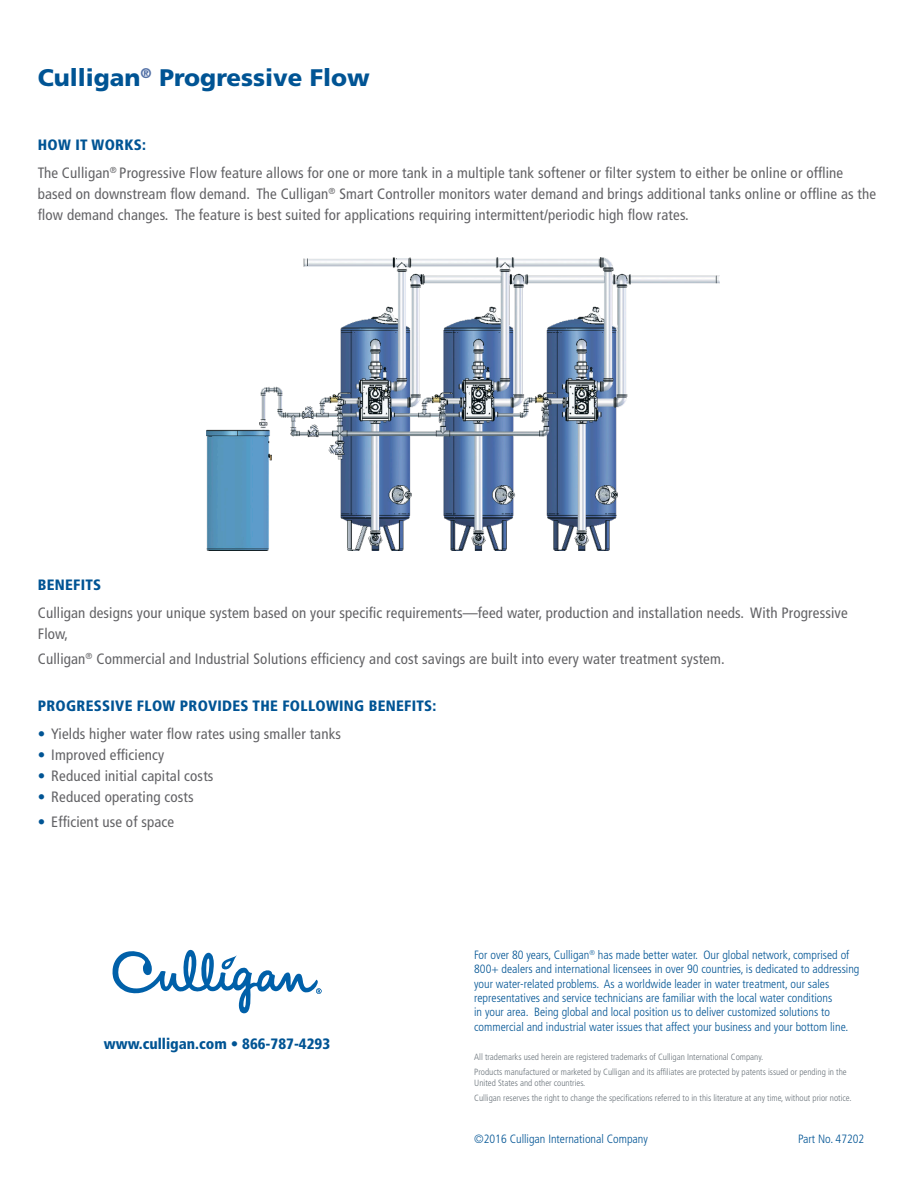
<style>
.page{position:relative;width:918px;height:1188px;background:#fff}
.page>*{position:absolute;margin:0;border:0;box-sizing:border-box;transform-origin:0 0}
.t1{font:900 24px "Frutiger LT Std";color:#005494}
.t2{font:condensed 15px/21px "Frutiger LT Std";letter-spacing:.01em;color:#636366}
.t3{font:900 condensed 15px "Frutiger LT Std";letter-spacing:.02em;color:#005494}
.t4{font:900 condensed 15px "Frutiger LT Std";color:#005494}
.t5{font:300 condensed 12px/14.4px "Frutiger LT Std";color:#005494}
.t6{font:300 condensed 9px/15.1px "Frutiger LT Std";color:#6a737a}
.s1{font-weight:900;color:#005494}
.s2{color:#005494}
</style>
<div class="page">
<svg style="left:113px;top:950px;width:208px;height:63px"></svg>
<img style="left:207px;top:257px;width:513px;height:293px">
<h1 class="t1" style="left:38px;top:63px;width:334px">Culligan<sup>®</sup> Progressive Flow</h1>
<p class="t2" style="left:38px;top:131px;width:807px;line-height:27.8px"><span class="s1">HOW IT WORKS:<br></span>The Culligan<sup>®</sup> Progressive Flow feature allows for one or more tank in a multiple tank softener or filter system to either be online or offline</p>
<p class="t2" style="left:38px;top:183px;width:840px">based on downstream flow demand. The Culligan<sup>®</sup> Smart Controller monitors water demand and brings additional tanks online or offline as the flow demand changes. The feature is best suited for applications requiring intermittent/periodic high flow rates.</p>
<p class="t3" style="left:38px;top:576px;width:65px">BENEFITS</p>
<p class="t2" style="left:38px;top:602px;width:811px">Culligan designs your unique system based on your specific requirements—feed water, production and installation needs. With Progressive<br>Flow,</p>
<p class="t2" style="left:38px;top:649px;width:688px">Culligan<sup>®</sup> Commercial and Industrial Solutions efficiency and cost savings are built into every water treatment system.</p>
<p class="t3" style="left:38px;top:697px;width:400px">PROGRESSIVE FLOW PROVIDES THE FOLLOWING BENEFITS:</p>
<p class="t2" style="left:38px;top:723px;width:305px"><span class="s2">•</span> Yields higher water flow rates using smaller tanks</p>
<p class="t2" style="left:38px;top:744px;width:128px"><span class="s2">•</span> Improved efficiency</p>
<p class="t2" style="left:38px;top:765px;width:177px"><span class="s2">•</span> Reduced initial capital costs</p>
<p class="t2" style="left:38px;top:786px;width:157px"><span class="s2">•</span> Reduced operating costs</p>
<p class="t2" style="left:38px;top:811px;width:138px"><span class="s2">•</span> Efficient use of space</p>
<p class="t4" style="left:104px;top:1035px;width:228px">www.culligan.com • 866-787-4293</p>
<p class="t5" style="left:474px;top:948px;width:387px">For over 80 years, Culligan<sup>®</sup> has made better water. Our global network, comprised of 800+ dealers and international licensees in over 90 countries, is dedicated to addressing your water-related problems. As a worldwide leader in water treatment, our sales representatives and service technicians are familiar with the local water conditions<br>in your area. Being global and local position us to deliver customized solutions to commercial and industrial water issues that affect your business and your bottom line.</p>
<p class="t6" style="left:474px;top:1049px;width:374px">All trademarks used herein are registered trademarks of Culligan International Company.<br>Products manufactured or marketed by Culligan and its affiliates are protected by patents issued or pending in the</p>
<p class="t6" style="left:474px;top:1075px;width:379px">United States and other countries.<br>Culligan reserves the right to change the specifications referred to in this literature at any time, without prior notice.</p>
<p class="t5" style="left:474px;top:1132px;width:175px">©2016 Culligan International Company</p>
<p class="t5" style="left:798px;top:1132px;width:68px">Part No. 47202</p>
</div>
